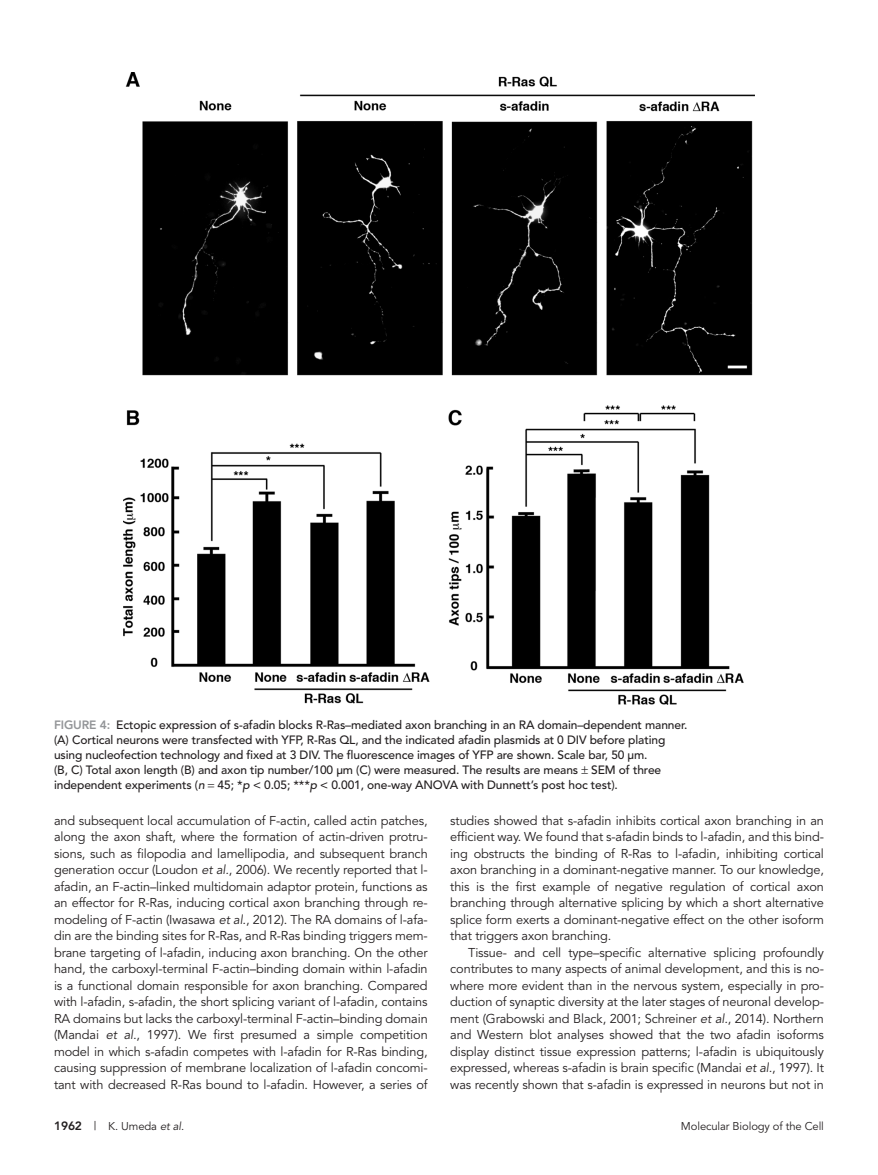
<style>
.page{position:relative;width:878px;height:1175px;background:#fff}
.page>*{position:absolute;margin:0;border:0;box-sizing:border-box;transform-origin:0 0}
.Para{font:12.75px/16.5px "Avenir";letter-spacing:-.01em;color:#231f20;text-align:justify}
.FigCaption_35_5p{font:500 12px/15px "Avenir";letter-spacing:-.01em;color:#231f20}
.t1{font:11.25px "Avenir";letter-spacing:-.01em;color:#231f20}
.s1{font-weight:800;color:#939598}
.s2{font-style:italic}
.s3{font-weight:800;font-size:12px}
.s4{font-size:12px}
</style>
<div class="page">
<img style="left:124px;top:72px;width:630px;height:633px">
<p class="FigCaption_35_5p" style="left:54px;top:717px;width:635px"><span class="s1">FIGURE 4:</span> Ectopic expression of s-afadin blocks R-Ras–mediated axon branching in an RA domain–dependent manner. (A) Cortical neurons were transfected with YFP, R-Ras QL, and the indicated afadin plasmids at 0 DIV before plating using nucleofection technology and fixed at 3 DIV. The fluorescence images of YFP are shown. Scale bar, 50 μm.<br>(B, C) Total axon length (B) and axon tip number/100 μm (C) were measured. The results are means SEM of three independent experiments (<span class="s2">n</span> 45; *<span class="s2">p</span> &lt; 0.05; ***<span class="s2">p</span> &lt; 0.001, one-way ANOVA with Dunnett’s post hoc test).</p>
<p class="Para" style="left:54px;top:812px;width:375px">and subsequent local accumulation of F-actin, called actin patches, along the axon shaft, where the formation of actin-driven protru&shy;sions, such as filopodia and lamellipodia, and subsequent branch generation occur (Loudon <span class="s2">et al.</span>, 2006). We recently reported that l&shy;afadin, an F-actin–linked multidomain adaptor protein, functions as an effector for R-Ras, inducing cortical axon branching through re&shy;modeling of F-actin (Iwasawa <span class="s2">et al.</span>, 2012). The RA domains of l-afa&shy;din are the binding sites for R-Ras, and R-Ras binding triggers mem&shy;brane targeting of l-afadin, inducing axon branching. On the other hand, the carboxyl-terminal F-actin–binding domain within l-afadin is a functional domain responsible for axon branching. Compared with l-afadin, s-afadin, the short splicing variant of l-afadin, contains RA domains but lacks the carboxyl-terminal F-actin–binding domain (Mandai <span class="s2">et al.</span>, 1997). We first presumed a simple competition model in which s-afadin competes with l-afadin for R-Ras binding, causing suppression of membrane localization of l-afadin concomi&shy;tant with decreased R-Ras bound to l-afadin. However, a series of</p>
<p class="Para" style="left:450px;top:812px;width:375px">studies showed that s-afadin inhibits cortical axon branching in an efficient way. We found that s-afadin binds to l-afadin, and this bind&shy;ing obstructs the binding of R-Ras to l-afadin, inhibiting cortical axon branching in a dominant-negative manner. To our knowledge, this is the first example of negative regulation of cortical axon branching through alternative splicing by which a short alternative splice form exerts a dominant-negative effect on the other isoform that triggers axon branching.</p>
<p class="Para" style="left:450px;top:944px;width:375px;text-indent:18px">Tissue- and cell type–specific alternative splicing profoundly contributes to many aspects of animal development, and this is no&shy;where more evident than in the nervous system, especially in pro&shy;duction of synaptic diversity at the later stages of neuronal develop&shy;ment (Grabowski and Black, 2001; Schreiner <span class="s2">et al.</span>, 2014). Northern and Western blot analyses showed that the two afadin isoforms display distinct tissue expression patterns; l-afadin is ubiquitously expressed, whereas s-afadin is brain specific (Mandai <span class="s2">et al.</span>, 1997). It was recently shown that s-afadin is expressed in neurons but not in</p>
<p class="t1" style="left:54px;top:1119px;width:132px"><span class="s3">1962</span> <span class="s4">|</span> K. Umeda <span class="s2">et al</span>.</p>
<p class="t1" style="left:681px;top:1119px;width:144px">Molecular Biology of the Cell</p>
</div>
